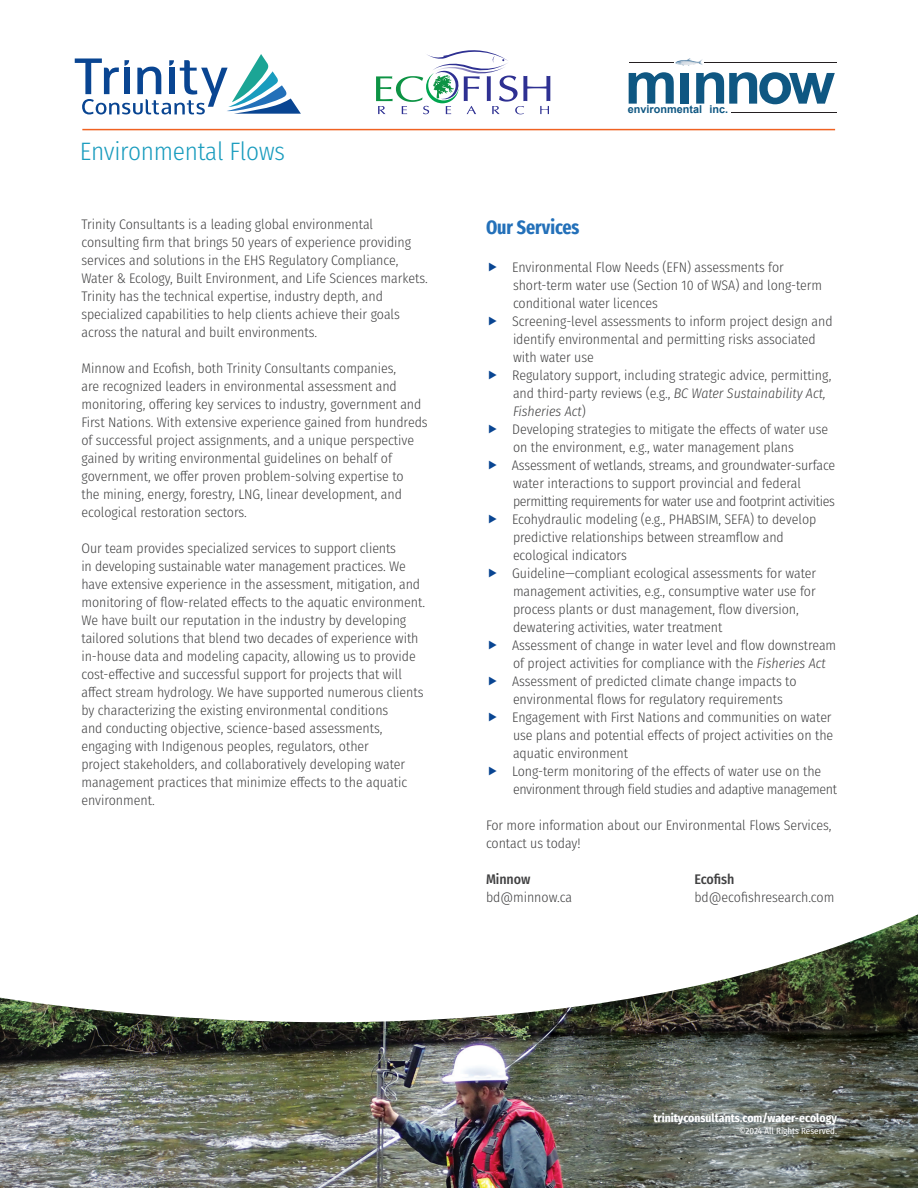
<style>
.page{position:relative;width:918px;height:1188px;background:#fff}
.page>*{position:absolute;margin:0;border:0;box-sizing:border-box;transform-origin:0 0}
.H1_-_Sapphire{font:300 25.2px "Fira Sans Condensed";letter-spacing:-.01em;color:#199cbe}
.H2_-_Azure{font:700 extra-condensed 19.5px "Fira Sans";color:#2370b9}
.Body_Copy{font:300 13.8px/18px "Fira Sans Condensed";letter-spacing:-.005em;color:#414142}
.Body_Copy-2{font:300 13.8px/18px "Fira Sans Condensed";letter-spacing:-.025em;color:#414142}
.Body_Copy-3{font:500 13.8px "Fira Sans Condensed";letter-spacing:-.005em;color:#414142}
.t1{font:700 11.7px "Fira Sans Condensed";color:#fff}
.t2{font:700 10.8px "Arial";color:#0f5782}
.t3{font:9px "Fira Sans Condensed";color:#fff}
.s1{font-style:italic}
</style>
<div class="page">
<svg style="left:75px;top:54px;width:226px;height:61px"></svg>
<svg style="left:376px;top:50px;width:174px;height:64px"></svg>
<svg style="left:629px;top:72px;width:45px;height:32px"></svg>
<div style="left:680px;top:73px;width:8px;height:31px;background:#0f5782"></div>
<svg style="left:696px;top:72px;width:139px;height:32px"></svg>
<hr style="left:704px;top:62px;width:133px;height:1px;background:#241f21">
<hr style="left:629px;top:62px;width:44px;height:1px;background:#241f21">
<hr style="left:731px;top:112px;width:106px;height:1px;background:#241f21">
<img style="left:675px;top:58px;width:28px;height:8px">
<img style="left:0;top:914px;width:918px;height:274px">
<hr style="left:82px;top:129px;width:753px;height:1px;background:#f06222">
<p class="H1_-_Sapphire" style="left:80px;top:133px;width:207px">Environmental Flows</p>
<p class="Body_Copy" style="left:81px;top:215px;width:348px">Trinity Consultants is a leading global environmental consulting firm that brings 50 years of experience providing services and solutions in the EHS Regulatory Compliance, Water &amp; Ecology, Built Environment, and Life Sciences markets.<br>Trinity has the technical expertise, industry depth, and specialized capabilities to help clients achieve their goals across the natural and built environments.</p>
<p class="Body_Copy" style="left:81px;top:359px;width:348px">Minnow and Ecofish, both Trinity Consultants companies,<br>are recognized leaders in environmental assessment and monitoring, offering key services to industry, government and First Nations. With extensive experience gained from hundreds of successful project assignments, and a unique perspective gained by writing environmental guidelines on behalf of government, we offer proven problem-solving expertise to<br>the mining, energy, forestry, LNG, linear development, and ecological restoration sectors.</p>
<p class="Body_Copy" style="left:81px;top:539px;width:345px">Our team provides specialized services to support clients<br>in developing sustainable water management practices. We have extensive experience in the assessment, mitigation, and monitoring of flow-related effects to the aquatic environment.<br>We have built our reputation in the industry by developing tailored solutions that blend two decades of experience with in-house data and modeling capacity, allowing us to provide cost-effective and successful support for projects that will affect stream hydrology. We have supported numerous clients by characterizing the existing environmental conditions<br>and conducting objective, science-based assessments, engaging with Indigenous peoples, regulators, other<br>project stakeholders, and collaboratively developing water management practices that minimize effects to the aquatic environment.</p>
<p class="t2" style="left:628px;top:102px;width:102px">environmental inc.</p>
<p class="H2_-_Azure" style="left:486px;top:211px;width:95px">Our Services</p>
<p class="Body_Copy" style="left:512px;top:259px;width:312px">Environmental Flow Needs (EFN) assessments for short-term water use (Section 10 of WSA) and long-term conditional water licences</p>
<p class="Body_Copy" style="left:512px;top:313px;width:322px">Screening-level assessments to inform project design and identify environmental and permitting risks associated with water use</p>
<p class="Body_Copy" style="left:512px;top:367px;width:321px">Regulatory support, including strategic advice, permitting, and third-party reviews (e.g., <span class="s1">BC Water Sustainability Act,<br>Fisheries Act</span>)</p>
<p class="Body_Copy" style="left:512px;top:421px;width:317px">Developing strategies to mitigate the effects of water use on the environment, e.g., water management plans</p>
<p class="Body_Copy" style="left:512px;top:457px;width:325px">Assessment of wetlands, streams, and groundwater-surface water interactions to support provincial and federal permitting requirements for water use and footprint activities</p>
<p class="Body_Copy" style="left:512px;top:511px;width:306px">Ecohydraulic modeling (e.g., PHABSIM, SEFA) to develop predictive relationships between streamflow and ecological indicators</p>
<p class="Body_Copy" style="left:512px;top:565px;width:306px">Guideline—compliant ecological assessments for water management activities, e.g., consumptive water use for process plants or dust management, flow diversion, dewatering activities, water treatment</p>
<p class="Body_Copy" style="left:512px;top:637px;width:326px">Assessment of change in water level and flow downstream of project activities for compliance with the <span class="s1">Fisheries Act</span></p>
<p class="Body_Copy" style="left:512px;top:673px;width:286px">Assessment of predicted climate change impacts to environmental flows for regulatory requirements</p>
<p class="Body_Copy" style="left:512px;top:709px;width:323px;text-align:justify">Engagement with First Nations and communities on water use plans and potential effects of project activities on the aquatic environment</p>
<p class="Body_Copy-2" style="left:512px;top:763px;width:326px">Long-term monitoring of the effects of water use on the environment through field studies and adaptive management</p>
<p class="Body_Copy" style="left:486px;top:817px;width:347px">For more information about our Environmental Flows Services, contact us today!</p>
<p class="Body_Copy-3" style="left:486px;top:869px;width:46px">Minnow</p>
<p class="Body_Copy-3" style="left:694px;top:869px;width:41px">Ecofish</p>
<p class="Body_Copy" style="left:486px;top:889px;width:88px">bd@minnow.ca</p>
<p class="Body_Copy" style="left:694px;top:889px;width:141px">bd@ecofishresearch.com</p>
<p class="t1" style="left:654px;top:1108px;width:185px">trinityconsultants.com/water-ecology</p>
<p class="t3" style="left:739px;top:1124px;width:99px">©2024 All Rights Reserved.</p>
</div>
